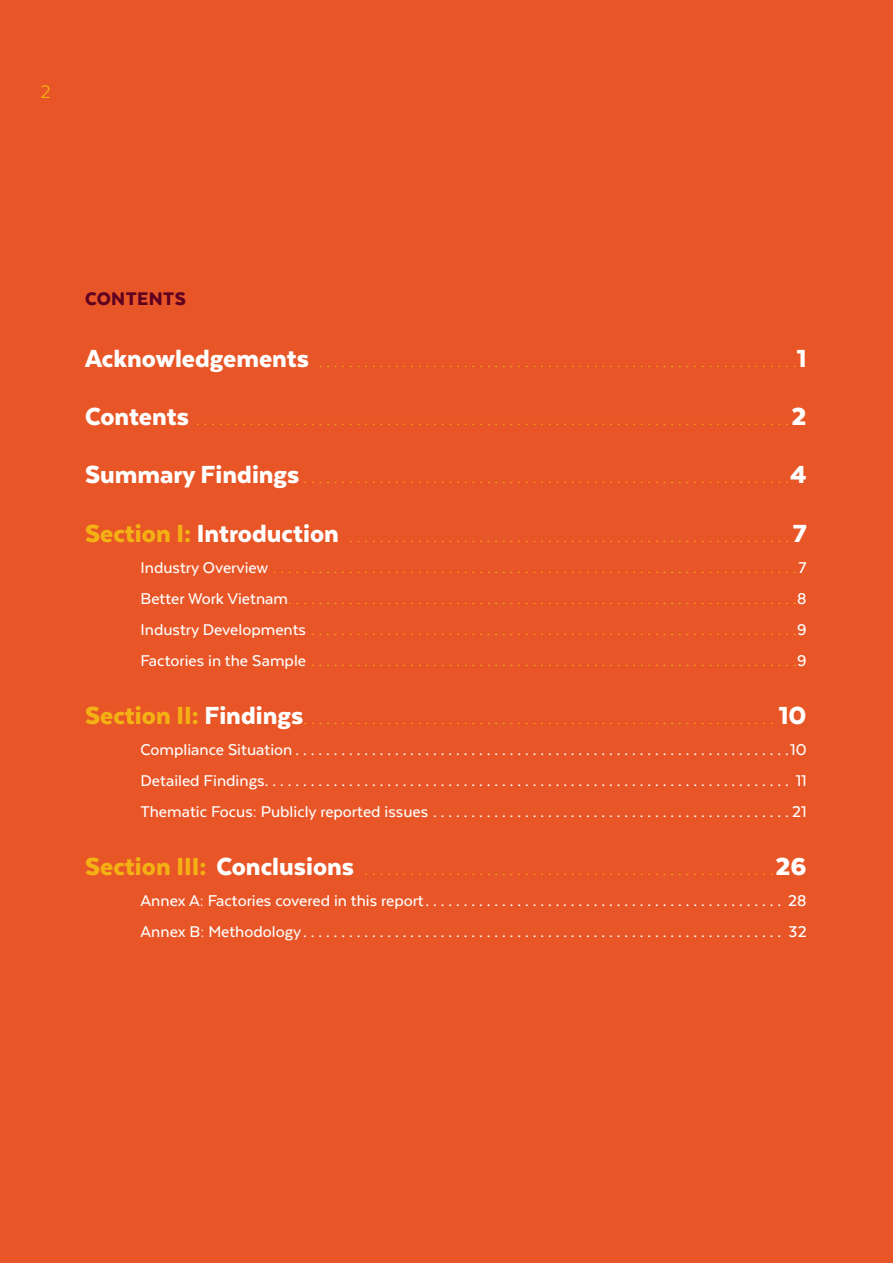
<style>
.page{position:relative;width:893px;height:1263px;background:#e85627}
.page>*{position:absolute;margin:0;border:0;box-sizing:border-box;transform-origin:0 0}
.t1{font:900 21px "Texta";letter-spacing:.02em;color:#5f0020}
.t2{font:21px "Texta";color:#f3b113}
.t3{font:18px/31px "Texta";color:#f3b113;text-align:justify}
.t4{font:500 18px/31px "Texta";color:#fff;text-align:justify}
.s1{font-weight:900;font-size:28.5px;color:#fff}
.s2{font-weight:900;font-size:28.5px}
.s3{font-weight:500;color:#fff}
.s4{font-weight:900;font-size:28.5px;color:#f3b113}
.s5{font-weight:400;color:#f3b113}
</style>
<div class="page">
<p class="t2" style="left:40px;top:81px;width:12px">2</p>
<p class="t1" style="left:85px;top:290px;width:102px">CONTENTS</p>
<p class="t3" style="left:85px;top:346px;width:723px"><span class="s1">Acknowledgements</span> ...............................................................<span class="s1">1</span></p>
<p class="t3" style="left:85px;top:404px;width:723px"><span class="s1">Contents</span> ..............................................................................<span class="s1">2</span></p>
<p class="t3" style="left:85px;top:462px;width:723px"><span class="s1">Summary Findings</span>................................................................<span class="s1">4</span></p>
<p class="t3" style="left:141px;top:521px;width:668px;text-indent:-55px"><span class="s2">Section I:</span> <span class="s1">Introduction</span> ..........................................................<span class="s1">7<br></span><span class="s3">Industry Overview</span> .....................................................................<span class="s3">7<br>Better Work Vietnam</span>...................................................................<span class="s3">8<br>Industry Developments</span> ................................................................<span class="s3">9<br>Factories in the Sample</span> ................................................................<span class="s3">9</span></p>
<p class="t4" style="left:141px;top:704px;width:668px;text-indent:-55px"><span class="s4">Section II:</span> <span class="s2">Findings</span><span class="s5">..............................................................</span><span class="s2">10<br></span>Compliance Situation.................................................................10<br>Detailed Findings..................................................................... 11<br>Thematic Focus: Publicly reported issues ...............................................21</p>
<p class="t4" style="left:141px;top:855px;width:668px;text-indent:-55px"><span class="s4">Section III:</span> <span class="s2">Conclusions</span> <span class="s5">......................................................</span><span class="s2">26<br></span>Annex A: Factories covered in this report............................................... 28<br>Annex B: Methodology............................................................... 32</p>
</div>
